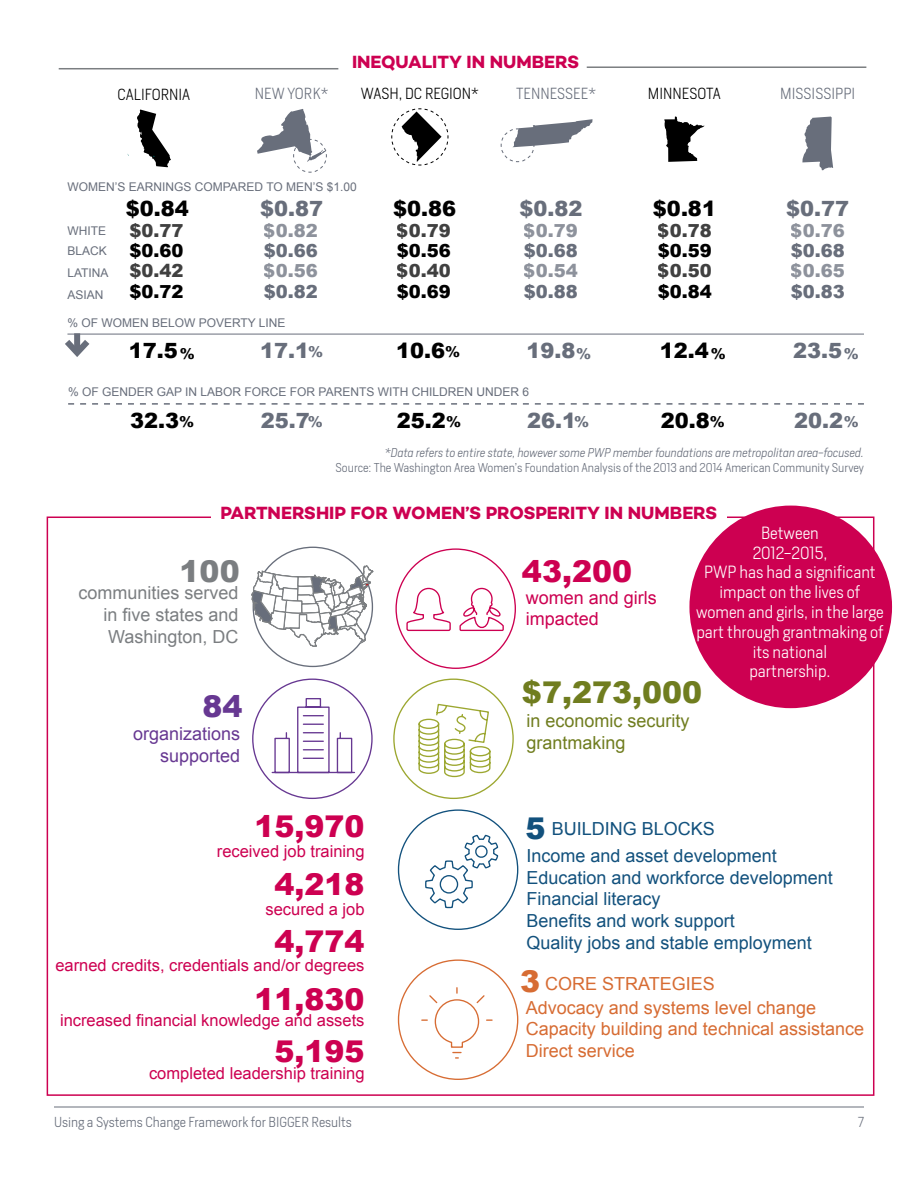
<style>
.page{position:relative;width:918px;height:1188px;background:#fff}
.page>*{position:absolute;margin:0;border:0;box-sizing:border-box;transform-origin:0 0}
.t1{font:900 30px "Arial";color:#cd0051}
.t2{font:900 30px "Arial";color:#707d1f}
.t3{font:900 30px "Arial";color:#7b7e81}
.t4{font:900 30px "Arial";color:#673892}
.t5{font:900 30px "Arial";color:#12517d}
.t6{font:900 30px "Arial";color:#d76c33}
.t7{font:900 21px "Arial";color:#000}
.t8{font:900 21px "Arial";color:#686e7b}
.t9{font:18px/21.6px "Arial";color:#12517d}
.t10{font:18px/21.6px "Arial";color:#d76c33}
.t11{font:900 18px "Arial";color:#000}
.t12{font:900 18px "Arial";color:#686e7b}
.t13{font:18px "Campton Bold DEMO";color:#cd0051}
.t14{font:18px/21.6px "Arial";color:#7b7e81;text-align:justify}
.t15{font:18px/21.6px "Arial";color:#707d1f}
.t16{font:18px/21.6px "Arial";color:#673892;text-align:right}
.t17{font:18px/21.6px "Arial";color:#cd0051}
.t18{font:16.5px "Arial";color:#cd0051}
.t19{font:300 16.5px/19.8px "Heron Sans";color:#fff;text-align:center}
.t20{font:300 15px "Heron Sans";color:#000}
.t21{font:300 15px "Heron Sans";color:#686e7b}
.t22{font:300 13.5px "Heron Sans";color:#686e7b}
.t23{font:12px/20px "Arial";color:#686e7b}
.t24{font:300 12px "Heron Sans";color:#686e7b}
.t25{font:italic 300 12px "Heron Sans";color:#686e7b}
.s1{font-size:15px}
</style>
<div class="page">
<svg style="left:137px;top:110px;width:34px;height:57px"></svg>
<hr style="left:67px;top:334px;width:797px;height:1px;background:#686e7b">
<svg style="left:65px;top:333px;width:31px;height:24px"></svg>
<svg style="left:68px;top:403px;width:796px;height:2px"></svg>
<hr style="left:54px;top:1107px;width:810px;height:1px;background:#686e7b">
<div style="left:689px;top:506px;width:203px;height:202px;background:#cd0051;border-radius:50%"></div>
<svg style="left:802px;top:117px;width:31px;height:53px"></svg>
<svg style="left:664px;top:117px;width:41px;height:45px"></svg>
<svg style="left:391px;top:108px;width:57px;height:57px"></svg>
<svg style="left:257px;top:109px;width:70px;height:64px"></svg>
<svg style="left:501px;top:119px;width:92px;height:43px"></svg>
<svg style="left:418px;top:703px;width:73px;height:75px"></svg>
<svg style="left:271px;top:697px;width:85px;height:77px"></svg>
<svg style="left:406px;top:567px;width:99px;height:65px"></svg>
<svg style="left:425px;top:834px;width:74px;height:75px"></svg>
<svg style="left:421px;top:987px;width:72px;height:72px"></svg>
<svg style="left:251px;top:563px;width:122px;height:84px"></svg>
<hr style="left:59px;top:68px;width:279px;height:1px;background:#7b7e81">
<hr style="left:587px;top:66px;width:279px;height:2px;background:#7b7e81">
<p class="t20" style="left:118px;top:85px;width:74px">CALIFORNIA</p>
<p class="t13" style="left:352px;top:52px;width:229px">INEQUALITY IN NUMBERS</p>
<p class="t21" style="left:255px;top:85px;width:75px">NEW YORK*</p>
<p class="t20" style="left:361px;top:84px;width:119px">WASH, DC REGION*</p>
<p class="t21" style="left:516px;top:84px;width:82px">TENNESSEE*</p>
<p class="t20" style="left:648px;top:84px;width:75px">MINNESOTA</p>
<p class="t21" style="left:780px;top:84px;width:77px">MISSISSIPPI</p>
<p class="t23" style="left:67px;top:177px;width:291px">WOMEN’S EARNINGS COMPARED TO MEN’S $1.00</p>
<p class="t23" style="left:67px;top:221px;width:41px">WHITE<br>BLACK</p>
<p class="t23" style="left:67px;top:262px;width:43px;line-height:21.5px">LATINA<br>ASIAN</p>
<p class="t7" style="left:126px;top:193px;width:65px">$0.84</p>
<p class="t8" style="left:260px;top:193px;width:65px">$0.87</p>
<p class="t7" style="left:393px;top:193px;width:65px">$0.86</p>
<p class="t8" style="left:520px;top:193px;width:65px">$0.82</p>
<p class="t7" style="left:653px;top:193px;width:65px">$0.81</p>
<p class="t8" style="left:786px;top:193px;width:65px">$0.77</p>
<p class="t11" style="left:129px;top:218px;width:56px">$0.77</p>
<p class="t12" style="left:264px;top:218px;width:56px">$0.82</p>
<p class="t11" style="left:397px;top:218px;width:56px">$0.79</p>
<p class="t12" style="left:524px;top:218px;width:56px">$0.79</p>
<p class="t11" style="left:658px;top:218px;width:56px">$0.78</p>
<p class="t12" style="left:791px;top:218px;width:56px">$0.76</p>
<p class="t11" style="left:129px;top:238px;width:56px">$0.60</p>
<p class="t12" style="left:264px;top:238px;width:56px">$0.66</p>
<p class="t11" style="left:397px;top:238px;width:56px">$0.56</p>
<p class="t12" style="left:524px;top:238px;width:56px">$0.68</p>
<p class="t11" style="left:658px;top:238px;width:56px">$0.59</p>
<p class="t12" style="left:791px;top:238px;width:56px">$0.68</p>
<p class="t11" style="left:129px;top:257px;width:56px">$0.42</p>
<p class="t12" style="left:264px;top:257px;width:56px">$0.56</p>
<p class="t11" style="left:397px;top:257px;width:56px">$0.40</p>
<p class="t12" style="left:524px;top:257px;width:56px">$0.54</p>
<p class="t11" style="left:658px;top:257px;width:56px">$0.50</p>
<p class="t12" style="left:791px;top:257px;width:56px">$0.65</p>
<p class="t11" style="left:129px;top:279px;width:56px">$0.72</p>
<p class="t12" style="left:264px;top:279px;width:56px">$0.82</p>
<p class="t11" style="left:397px;top:279px;width:56px">$0.69</p>
<p class="t12" style="left:524px;top:279px;width:56px">$0.88</p>
<p class="t11" style="left:658px;top:279px;width:56px">$0.84</p>
<p class="t12" style="left:791px;top:279px;width:56px">$0.83</p>
<p class="t23" style="left:67px;top:313px;width:220px">% OF WOMEN BELOW POVERTY LINE</p>
<p class="t7" style="left:129px;top:335px;width:68px">17.5<span class="s1">%</span></p>
<p class="t8" style="left:260px;top:335px;width:65px">17.1<span class="s1">%</span></p>
<p class="t7" style="left:396px;top:335px;width:66px">10.6<span class="s1">%</span></p>
<p class="t8" style="left:527px;top:335px;width:66px">19.8<span class="s1">%</span></p>
<p class="t7" style="left:660px;top:335px;width:67px">12.4<span class="s1">%</span></p>
<p class="t8" style="left:793px;top:335px;width:67px">23.5<span class="s1">%</span></p>
<p class="t23" style="left:68px;top:382px;width:462px">% OF GENDER GAP IN LABOR FORCE FOR PARENTS WITH CHILDREN UNDER 6</p>
<p class="t7" style="left:130px;top:405px;width:65px">32.3<span class="s1">%</span></p>
<p class="t8" style="left:261px;top:405px;width:63px">25.7<span class="s1">%</span></p>
<p class="t7" style="left:397px;top:405px;width:66px">25.2<span class="s1">%</span></p>
<p class="t8" style="left:527px;top:405px;width:63px">26.1<span class="s1">%</span></p>
<p class="t7" style="left:661px;top:405px;width:66px">20.8<span class="s1">%</span></p>
<p class="t8" style="left:794px;top:405px;width:66px">20.2<span class="s1">%</span></p>
<p class="t25" style="left:385px;top:445px;width:481px">*Data refers to entire state, however some PWP member foundations are metropolitan area-focused.</p>
<p class="t24" style="left:336px;top:460px;width:530px">Source: The Washington Area Women’s Foundation Analysis of the 2013 and 2014 American Community Survey</p>
<p class="t13" style="left:221px;top:503px;width:498px">PARTNERSHIP FOR WOMEN’S PROSPERITY IN NUMBERS</p>
<h1 class="t3" style="left:180px;top:550px;width:62px">100</h1>
<p class="t14" style="left:104px;top:582px;width:137px;text-indent:-25px">communities served in five states and Washington, DC</p>
<h1 class="t4" style="left:203px;top:684px;width:42px">84</h1>
<p class="t16" style="left:133px;top:723px;width:109px">organizations supported</p>
<h1 class="t1" style="left:255px;top:804px;width:112px">15,970</h1>
<p class="t18" style="left:217px;top:840px;width:149px">received job training</p>
<h1 class="t1" style="left:275px;top:863px;width:92px">4,218</h1>
<p class="t18" style="left:266px;top:899px;width:101px">secured a job</p>
<h1 class="t1" style="left:275px;top:920px;width:92px">4,774</h1>
<p class="t18" style="left:55px;top:955px;width:311px">earned credits, credentials and/or degrees</p>
<h1 class="t1" style="left:255px;top:978px;width:112px">11,830</h1>
<p class="t18" style="left:60px;top:1009px;width:306px">increased financial knowledge and assets</p>
<h1 class="t1" style="left:275px;top:1029px;width:92px">5,195</h1>
<p class="t18" style="left:149px;top:1063px;width:217px">completed leadership training</p>
<p class="t19" style="left:696px;top:523px;width:189px">Between<br>2012-2015,<br>PWP has had a significant impact on the lives of women and girls, in the large part through grantmaking of its national<br>partnership.</p>
<h1 class="t1" style="left:522px;top:550px;width:112px">43,200</h1>
<p class="t17" style="left:526px;top:587px;width:133px">women and girls impacted</p>
<h1 class="t2" style="left:522px;top:670px;width:182px">$7,273,000</h1>
<p class="t15" style="left:527px;top:711px;width:165px">in economic security grantmaking</p>
<h1 class="t5" style="left:526px;top:806px;width:22px">5</h1>
<p class="t9" style="left:527px;top:845px;width:308px">Income and asset development<br>Education and workforce development<br>Financial literacy<br>Benefits and work support<br>Quality jobs and stable employment</p>
<h1 class="t6" style="left:520px;top:960px;width:22px">3</h1>
<p class="t10" style="left:526px;top:997px;width:340px">Advocacy and systems level change<br>Capacity building and technical assistance<br>Direct service</p>
<p class="t9" style="left:552px;top:818px;width:165px">BUILDING BLOCKS</p>
<p class="t10" style="left:545px;top:974px;width:171px">CORE STRATEGIES</p>
<p class="t22" style="left:54px;top:1113px;width:299px">Using a Systems Change Framework for BIGGER Results</p>
<p class="t22" style="left:858px;top:1113px;width:7px">7</p>
</div>
